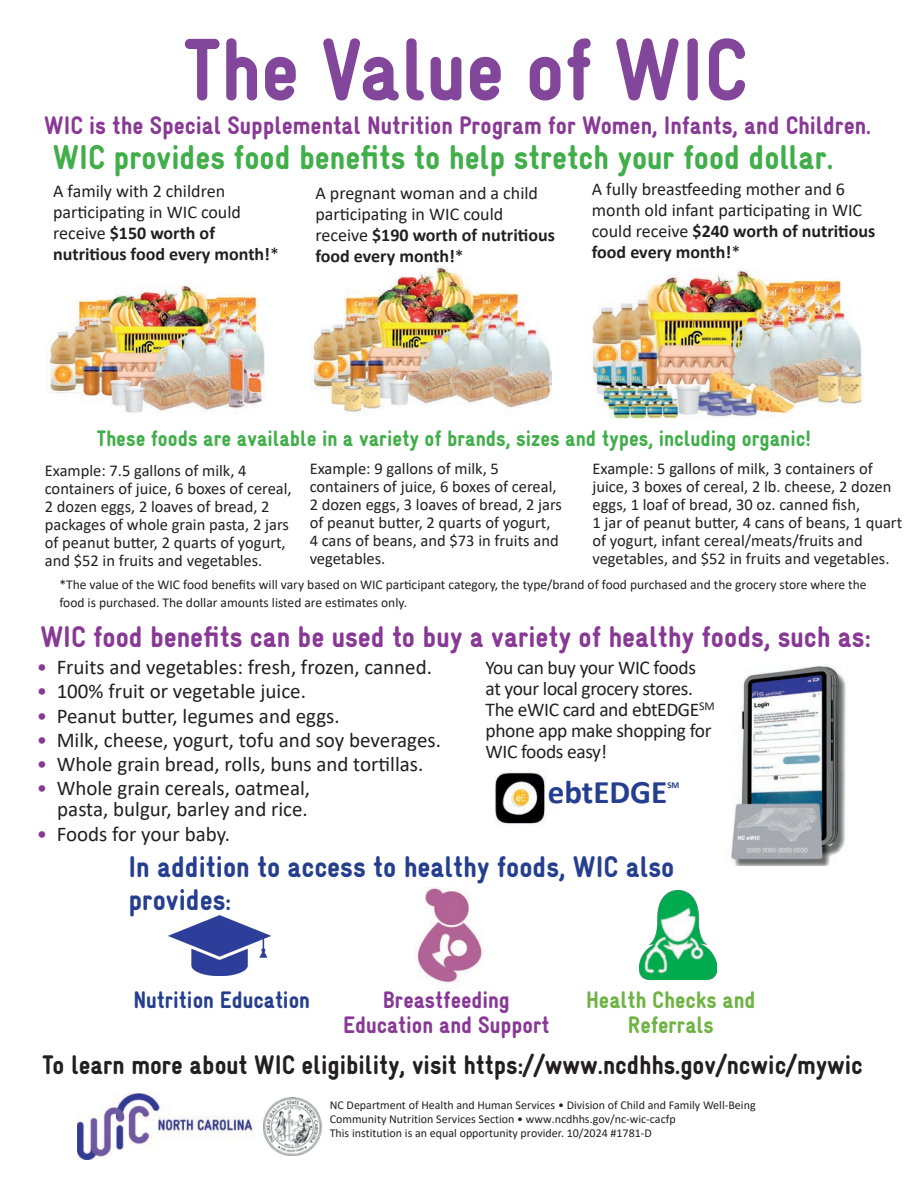
<style>
.page{position:relative;width:918px;height:1188px;background:#fff}
.page>*{position:absolute;margin:0;border:0;box-sizing:border-box;transform-origin:0 0}
.t1{font:900 88.5px "WIC Gravur Condensed";color:#82469a}
.WIC_subhead{font:900 34.5px "WIC Gravur Condensed";color:#40ae49}
.bold_text{font:700 33px "Calibri";color:#253f8e}
.WIC_subhead-2{font:900 30px "WIC Gravur Condensed";color:#883995}
.WIC_subhead-3{font:900 30px/33px "WIC Gravur Condensed";color:#253f8e}
.WIC_subhead-4{font:900 27px "WIC Gravur Condensed";color:#231f20}
.WIC_subhead-5{font:900 25.5px "WIC Gravur Condensed";color:#883995}
.WIC_subhead-6{font:900 24px/25.5px "WIC Gravur Condensed";color:#883995;text-align:center}
.WIC_subhead-7{font:900 24px/25.5px "WIC Gravur Condensed";color:#6fb344;text-align:center}
.WIC_subhead-8{font:900 24px "WIC Gravur Condensed";color:#253f8e}
.WIC_subhead-9{font:900 22.5px "WIC Gravur Condensed";color:#40ae49}
.t2{font:21px/21px "Calibri";color:#231f20;text-align:right}
.t3{font:19.5px/21px "Calibri";letter-spacing:-.02em;color:#231f20}
.t4{font:18px/21px "Calibri";color:#231f20}
.t5{font:700 18px/21px "Calibri";color:#231f20}
.starter_styles{font:16.5px/18px "Calibri";color:#231f20}
.t6{font:13.5px/18px "Calibri";color:#231f20}
.t7{font:12px/14.4px "Calibri";color:#231f20}
.bold_text-2{font:700 9px "Calibri";color:#253f8e}
.s1{font-weight:700}
.s2{font-weight:400}
.s3{color:#883995}
.s4{font-size:27px}
</style>
<div class="page">
<img style="left:592px;top:269px;width:272px;height:150px">
<img style="left:312px;top:266px;width:239px;height:147px">
<img style="left:639px;top:891px;width:77px;height:88px">
<img style="left:417px;top:888px;width:65px;height:95px">
<img style="left:169px;top:916px;width:102px;height:59px">
<img style="left:46px;top:287px;width:219px;height:126px">
<img style="left:731px;top:666px;width:115px;height:199px">
<img style="left:78px;top:1093px;width:175px;height:67px">
<img style="left:263px;top:1097px;width:59px;height:59px">
<img style="left:494px;top:772px;width:52px;height:52px">
<p class="t1" style="left:184px;top:21px;width:565px">The Value of WIC</p>
<p class="WIC_subhead-5" style="left:44px;top:111px;width:828px">WIC is the Special Supplemental Nutrition Program for Women, Infants, and Children.</p>
<p class="WIC_subhead" style="left:53px;top:138px;width:782px">WIC provides food benefits to help stretch your food dollar.</p>
<p class="t4" style="left:53px;top:180px;width:228px">A family with 2 children participating in WIC could receive <span class="s1">$150 worth of nutritious food every month!</span>*</p>
<p class="t4" style="left:315px;top:182px;width:224px">A pregnant woman and a child participating in WIC could</p>
<p class="t5" style="left:315px;top:224px;width:241px"><span class="s2">receive</span> $190 worth of nutritious food every month!<span class="s2">*</span></p>
<p class="t4" style="left:592px;top:178px;width:285px">A fully breastfeeding mother and 6 month old infant participating in WIC could receive <span class="s1">$240 worth of nutritious food every month!</span>*</p>
<p class="WIC_subhead-9" style="left:97px;top:425px;width:716px">These foods are available in a variety of brands, sizes and types, including organic!</p>
<p class="starter_styles" style="left:45px;top:461px;width:248px">Example: 7.5 gallons of milk, 4 containers of juice, 6 boxes of cereal, 2 dozen eggs, 2 loaves of bread, 2 packages of whole grain pasta, 2 jars of peanut butter, 2 quarts of yogurt, and $52 in fruits and vegetables.</p>
<p class="starter_styles" style="left:310px;top:459px;width:254px">Example: 9 gallons of milk, 5 containers of juice, 6 boxes of cereal,<br>2 dozen eggs, 3 loaves of bread, 2 jars of peanut butter, 2 quarts of yogurt,<br>4 cans of beans, and $73 in fruits and vegetables.</p>
<p class="starter_styles" style="left:592px;top:459px;width:311px">Example: 5 gallons of milk, 3 containers of juice, 3 boxes of cereal, 2 lb. cheese, 2 dozen eggs, 1 loaf of bread, 30 oz. canned fish,<br>1 jar of peanut butter, 4 cans of beans, 1 quart of yogurt, infant cereal/meats/fruits and vegetables, and $52 in fruits and vegetables.</p>
<p class="t6" style="left:59px;top:575px;width:809px">*The value of the WIC food benefits will vary based on WIC participant category, the type/brand of food purchased and the grocery store where the food is purchased. The dollar amounts listed are estimates only.</p>
<p class="WIC_subhead-2" style="left:40px;top:620px;width:832px">WIC food benefits can be used to buy a variety of healthy foods, such as:</p>
<p class="t2" style="left:37px;top:656px;width:397px"><span class="s3">•</span> Fruits and vegetables: fresh, frozen, canned.</p>
<p class="t2" style="left:37px;top:680px;width:271px"><span class="s3">•</span> 100% fruit or vegetable juice.</p>
<p class="t2" style="left:37px;top:705px;width:305px"><span class="s3">•</span> Peanut butter, legumes and eggs.</p>
<p class="t2" style="left:37px;top:729px;width:406px"><span class="s3">•</span> Milk, cheese, yogurt, tofu and soy beverages.</p>
<p class="t2" style="left:37px;top:753px;width:388px"><span class="s3">•</span> Whole grain bread, rolls, buns and tortillas.</p>
<p class="t2" style="left:37px;top:777px;width:275px"><span class="s3">•</span> Whole grain cereals, oatmeal, pasta, bulgur, barley and rice.</p>
<p class="t2" style="left:37px;top:823px;width:195px"><span class="s3">•</span> Foods for your baby.</p>
<p class="t3" style="left:486px;top:656px;width:230px">You can buy your WIC foods at your local grocery stores.<br>The eWIC card and ebtEDGE<sup>SM </sup>phone app make shopping for<br>WIC foods easy!</p>
<p class="bold_text" style="left:548px;top:769px;width:121px">ebtEDGE</p>
<p class="bold_text-2" style="left:667px;top:779px;width:14px">SM</p>
<p class="WIC_subhead-3" style="left:129px;top:850px;width:547px">In addition to access to healthy foods, WIC also provides<span class="s4">:</span></p>
<p class="WIC_subhead-8" style="left:133px;top:986px;width:178px">Nutrition Education</p>
<p class="WIC_subhead-6" style="left:343px;top:987px;width:208px">Breastfeeding<br>Education and Support</p>
<p class="WIC_subhead-7" style="left:586px;top:987px;width:171px">Health Checks and<br>Referrals</p>
<p class="WIC_subhead-4" style="left:42px;top:1049px;width:822px">To learn more about WIC eligibility, visit https://www.ncdhhs.gov/ncwic/mywic</p>
<p class="t7" style="left:330px;top:1097px;width:427px">NC Department of Health and Human Services • Division of Child and Family Well-Being<br>Community Nutrition Services Section • www.ncdhhs.gov/nc-wic-cacfp<br>This institution is an equal opportunity provider. 10/2024 #1781-D</p>
</div>
